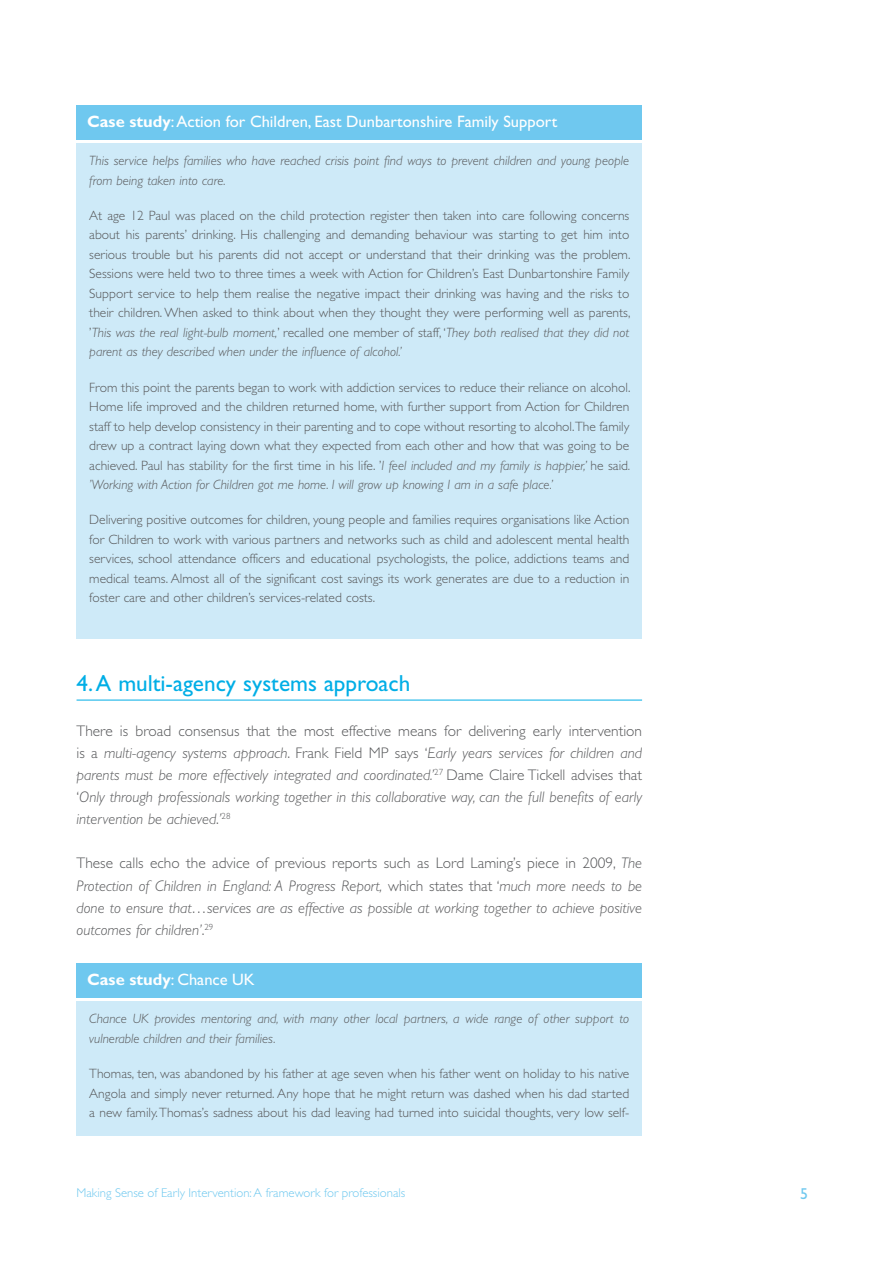
<style>
.page{position:relative;width:893px;height:1263px;background:#fff}
.page>*{position:absolute;margin:0;border:0;box-sizing:border-box;transform-origin:0 0}
.t1{font:23.25px "Gill Sans Std";color:#00aee6}
.t2{font:16.5px "Gill Sans Std";color:#fff}
.t3{font:700 16.5px "Gill Sans Std";color:#fff}
.t4{font:15.75px "Gill Sans Std";color:#6fc8ef}
.t5{font:italic 300 15.3px/22.2px "Gill Sans Std";color:#57585a;text-align:justify}
.t6{font:300 13.5px/19.5px "Gill Sans Std";color:#57585a;text-align:justify}
.t7{font:italic 300 13.5px/19.5px "Gill Sans Std";color:#57585a}
.t8{font:300 12.75px "Gill Sans Std";color:#6fc8ef}
.s1{font-weight:700}
.s2{font-style:italic}
.s3{font-style:normal}
.s4{font-weight:400}
</style>
<div class="page">
<hr style="left:77px;top:700px;width:565px;height:1px;background:#00aee6">
<div style="left:77px;top:143px;width:565px;height:496px;background:#ceeaf8"></div>
<div style="left:77px;top:105px;width:565px;height:35px;background:#6fc8ef"></div>
<div style="left:77px;top:1001px;width:565px;height:134px;background:#ceeaf8"></div>
<div style="left:77px;top:963px;width:565px;height:35px;background:#6fc8ef"></div>
<p class="t2" style="left:87px;top:112px;width:471px"><span class="s1">Case study</span>: Action for Children, East Dunbartonshire Family Support</p>
<p class="t7" style="left:89px;top:151px;width:541px">This service helps families who have reached crisis point find ways to prevent children and young people from being taken into care.</p>
<p class="t6" style="left:89px;top:206px;width:543px">At age 12 Paul was placed on the child protection register then taken into care following concerns about his parents’ drinking. His challenging and demanding behaviour was starting to get him into serious trouble but his parents did not accept or understand that their drinking was the problem.<br>Sessions were held two to three times a week with Action for Children’s East Dunbartonshire Family Support service to help them realise the negative impact their drinking was having and the risks to their children. When asked to think about when they thought they were performing well as parents, ’<span class="s2">This was the real light-bulb moment,</span>’ recalled one member of staff, ‘<span class="s2">They both realised that they did not parent as they described when under the influence of alcohol.’</span></p>
<p class="t6" style="left:89px;top:377px;width:543px">From this point the parents began to work with addiction services to reduce their reliance on alcohol.<br>Home life improved and the children returned home, with further support from Action for Children staff to help develop consistency in their parenting and to cope without resorting to alcohol.The family drew up a contract laying down what they expected from each other and how that was going to be achieved. Paul has stability for the first time in his life. ’<span class="s2">I feel included and my family is happier,’</span> he said<span class="s2">. ’Working with Action for Children got me home. I will grow up knowing I am in a safe place.’</span></p>
<p class="t6" style="left:89px;top:510px;width:542px">Delivering positive outcomes for children, young people and families requires organisations like Action for Children to work with various partners and networks such as child and adolescent mental health services, school attendance officers and educational psychologists, the police, addictions teams and medical teams. Almost all of the significant cost savings its work generates are due to a reduction in foster care and other children’s services-related costs.</p>
<h1 class="t1" style="left:77px;top:670px;width:335px">4. A multi-agency systems approach</h1>
<p class="t5" style="left:77px;top:720px;width:567px"><span class="s3">There is broad consensus that the most effective means for delivering early intervention is a</span> multi-agency systems approach<span class="s3">. Frank Field MP says ‘</span>Early years services for children and parents must be more effectively integrated and coordinated.’<sup>27</sup> <span class="s3">Dame Claire Tickell advises that ‘</span>Only through professionals working together in this collaborative way, can the full benefits of early intervention be achieved<span class="s3">.</span>’<sup>28</sup></p>
<p class="t5" style="left:77px;top:852px;width:567px"><span class="s3">These calls echo the advice of previous reports such as Lord Laming’s piece in 2009,</span> The Protection of Children in England: A Progress Report, <span class="s3">which states that ‘</span>much more needs to be done to ensure that…services are as effective as possible at working together to achieve positive outcomes for children’<span class="s3">.</span><sup>29</sup></p>
<p class="t3" style="left:87px;top:970px;width:169px">Case study<span class="s4">: Chance UK</span></p>
<p class="t7" style="left:89px;top:1009px;width:541px">Chance UK provides mentoring and, with many other local partners, a wide range of other support to vulnerable children and their families.</p>
<p class="t6" style="left:89px;top:1064px;width:542px">Thomas, ten, was abandoned by his father at age seven when his father went on holiday to his native Angola and simply never returned. Any hope that he might return was dashed when his dad started a new family. Thomas’s sadness about his dad leaving had turned into suicidal thoughts, very low self-</p>
<p class="t8" style="left:77px;top:1186px;width:330px">Making Sense of Early Intervention: A framework for professionals</p>
<p class="t4" style="left:800px;top:1185px;width:9px">5</p>
</div>
